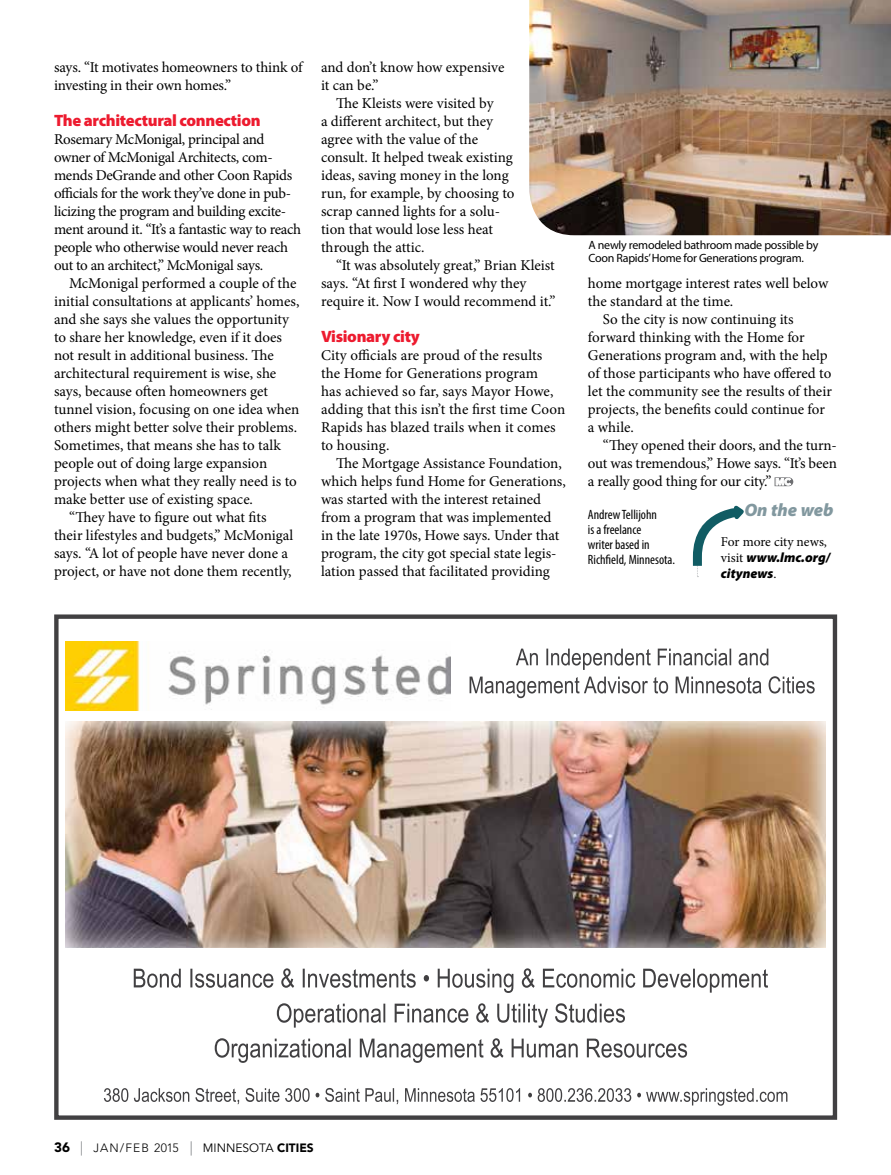
<style>
.page{position:relative;width:891px;height:1175px;background:#fff}
.page>*{position:absolute;margin:0;border:0;box-sizing:border-box;transform-origin:0 0}
.t1{font:italic 900 18px "Myriad Pro";color:#82989f}
.t2{font:900 16.5px "Myriad Pro";letter-spacing:-.02em;color:#ed1b2f}
.t3{font:15px/18px "Minion Pro";letter-spacing:-.005em;color:#000}
.t4{font:15px/18px "Minion Pro";letter-spacing:-.025em;color:#000}
.t5{font:condensed 13.5px/15px "Myriad Pro";color:#000}
.t6{font:italic 900 13.5px/16.2px "Myriad Pro";color:#000}
.t7{font:13.5px "Minion Pro";letter-spacing:-.005em;color:#000}
.t8{font:12px/13.5px "Myriad Pro";letter-spacing:-.02em;color:#000}
.t9{font:300 12px "Avenir LT Std";letter-spacing:.09em;color:#000}
.s1{font-family:"Avenir LT Std";font-weight:900;font-size:9.3px;color:#fff}
.s2{font-family:"Minion Pro";font-weight:400;font-style:normal}
.s3{font-weight:900;font-size:13.5px}
.s4{font-family:"Minion Pro";font-weight:400;font-size:14.25px;color:#939598}
.s5{font-weight:400}
.s6{font-weight:900}
</style>
<div class="page">
<svg style="left:775px;top:477px;width:18px;height:9px"></svg>
<svg style="left:692px;top:505px;width:52px;height:72px"></svg>
<img style="left:529px;top:0;width:362px;height:235px">
<img style="left:66px;top:641px;width:385px;height:69px">
<img style="left:66px;top:722px;width:759px;height:225px">
<svg style="left:516px;top:648px;width:252px;height:22px"></svg>
<svg style="left:470px;top:676px;width:345px;height:22px"></svg>
<svg style="left:104px;top:1088px;width:683px;height:17px"></svg>
<svg style="left:134px;top:968px;width:634px;height:25px"></svg>
<svg style="left:277px;top:1003px;width:348px;height:24px"></svg>
<svg style="left:215px;top:1038px;width:472px;height:24px"></svg>
<div style="left:54px;top:614px;width:783px;height:505px;border:4px solid #414042"></div>
<p class="t3" style="left:54px;top:58px;width:250px">says. “It motivates homeowners to think of investing in their own homes.”</p>
<p class="t2" style="left:54px;top:111px;width:208px">The architectural connection</p>
<p class="t4" style="left:54px;top:130px;width:249px">Rosemary McMonigal, principal and owner of McMonigal Architects, com&shy;mends DeGrande and other Coon Rapids officials for the work they’ve done in pub&shy;licizing the program and building excite&shy;ment around it. “It’s a fantastic way to reach people who otherwise would never reach out to an architect,” McMonigal says.</p>
<p class="t3" style="left:69px;top:274px;width:229px">McMonigal performed a couple of the</p>
<p class="t3" style="left:54px;top:292px;width:247px">initial consultations at applicants’ homes,</p>
<p class="t3" style="left:54px;top:310px;width:237px">and she says she values the opportunity</p>
<p class="t3" style="left:54px;top:328px;width:230px">to share her knowledge, even if it does</p>
<p class="t3" style="left:54px;top:346px;width:222px">not result in additional business. The</p>
<p class="t3" style="left:54px;top:364px;width:224px">architectural requirement is wise, she</p>
<p class="t3" style="left:54px;top:382px;width:216px">says, because often homeowners get</p>
<p class="t3" style="left:54px;top:400px;width:247px">tunnel vision, focusing on one idea when</p>
<p class="t3" style="left:54px;top:418px;width:245px">others might better solve their problems.</p>
<p class="t3" style="left:54px;top:436px;width:228px">Sometimes, that means she has to talk</p>
<p class="t3" style="left:54px;top:454px;width:215px">people out of doing large expansion</p>
<p class="t3" style="left:54px;top:472px;width:244px">projects when what they really need is to</p>
<p class="t3" style="left:54px;top:490px;width:201px">make better use of existing space.</p>
<p class="t3" style="left:69px;top:508px;width:199px">“They have to figure out what fits</p>
<p class="t3" style="left:54px;top:526px;width:241px">their lifestyles and budgets,” McMonigal</p>
<p class="t3" style="left:54px;top:544px;width:236px">says. “A lot of people have never done a</p>
<p class="t3" style="left:54px;top:562px;width:239px">project, or have not done them recently,</p>
<p class="t3" style="left:321px;top:58px;width:185px">and don’t know how expensive it can be.”</p>
<p class="t3" style="left:321px;top:94px;width:195px;text-indent:15px">The Kleists were visited by<br>a different architect, but they agree with the value of the consult. It helped tweak existing ideas, saving money in the long run, for example, by choosing to scrap canned lights for a solu&shy;tion that would lose less heat through the attic.</p>
<p class="t3" style="left:321px;top:256px;width:236px;text-indent:15px">“It was absolutely great,” Brian Kleist says. “At first I wondered why they require it. Now I would recommend it.”</p>
<p class="t2" style="left:321px;top:327px;width:100px">Visionary city</p>
<p class="t3" style="left:321px;top:346px;width:246px">City officials are proud of the results the Home for Generations program<br>has achieved so far, says Mayor Howe, adding that this isn’t the first time Coon Rapids has blazed trails when it comes to housing.</p>
<p class="t3" style="left:321px;top:454px;width:246px;text-indent:15px">The Mortgage Assistance Foundation, which helps fund Home for Generations, was started with the interest retained from a program that was implemented in the late 1970s, Howe says. Under that program, the city got special state legis&shy;lation passed that facilitated providing</p>
<p class="t8" style="left:588px;top:238px;width:231px">A newly remodeled bathroom made possible by<br>Coon Rapids’ Home for Generations program.</p>
<p class="t3" style="left:588px;top:274px;width:242px">home mortgage interest rates well below</p>
<p class="t3" style="left:588px;top:292px;width:147px">the standard at the time.</p>
<p class="t3" style="left:603px;top:310px;width:192px">So the city is now continuing its</p>
<p class="t3" style="left:588px;top:328px;width:218px">forward thinking with the Home for</p>
<p class="t3" style="left:588px;top:346px;width:241px">Generations program and, with the help</p>
<p class="t3" style="left:588px;top:364px;width:245px">of those participants who have offered to</p>
<p class="t3" style="left:588px;top:382px;width:246px">let the community see the results of their</p>
<p class="t3" style="left:588px;top:400px;width:239px">projects, the benefits could continue for</p>
<p class="t3" style="left:588px;top:418px;width:47px">a while.</p>
<p class="t3" style="left:603px;top:436px;width:236px">“They opened their doors, and the turn-</p>
<p class="t3" style="left:588px;top:454px;width:251px">out was tremendous,” Howe says. “It’s been</p>
<p class="t3" style="left:588px;top:472px;width:204px">a really good thing for our city.” <span class="s1">MC</span></p>
<p class="t5" style="left:588px;top:507px;width:89px">Andrew Tellijohn<br>is a freelance<br>writer based in<br>Richfield, Minnesota.</p>
<p class="t1" style="left:744px;top:500px;width:91px">On the web</p>
<p class="t7" style="left:721px;top:532px;width:108px">For more city news,</p>
<p class="t6" style="left:721px;top:549px;width:111px"><span class="s2">visit</span> www.lmc.org/ citynews<span class="s2">.</span></p>
<p class="t9" style="left:54px;top:1141px;width:261px"><span class="s3">36</span> <span class="s4">|</span> JAN/FEB 2015 <span class="s4">|</span> <span class="s5">MINNESOTA</span> <span class="s6">CITIES</span></p>
</div>
